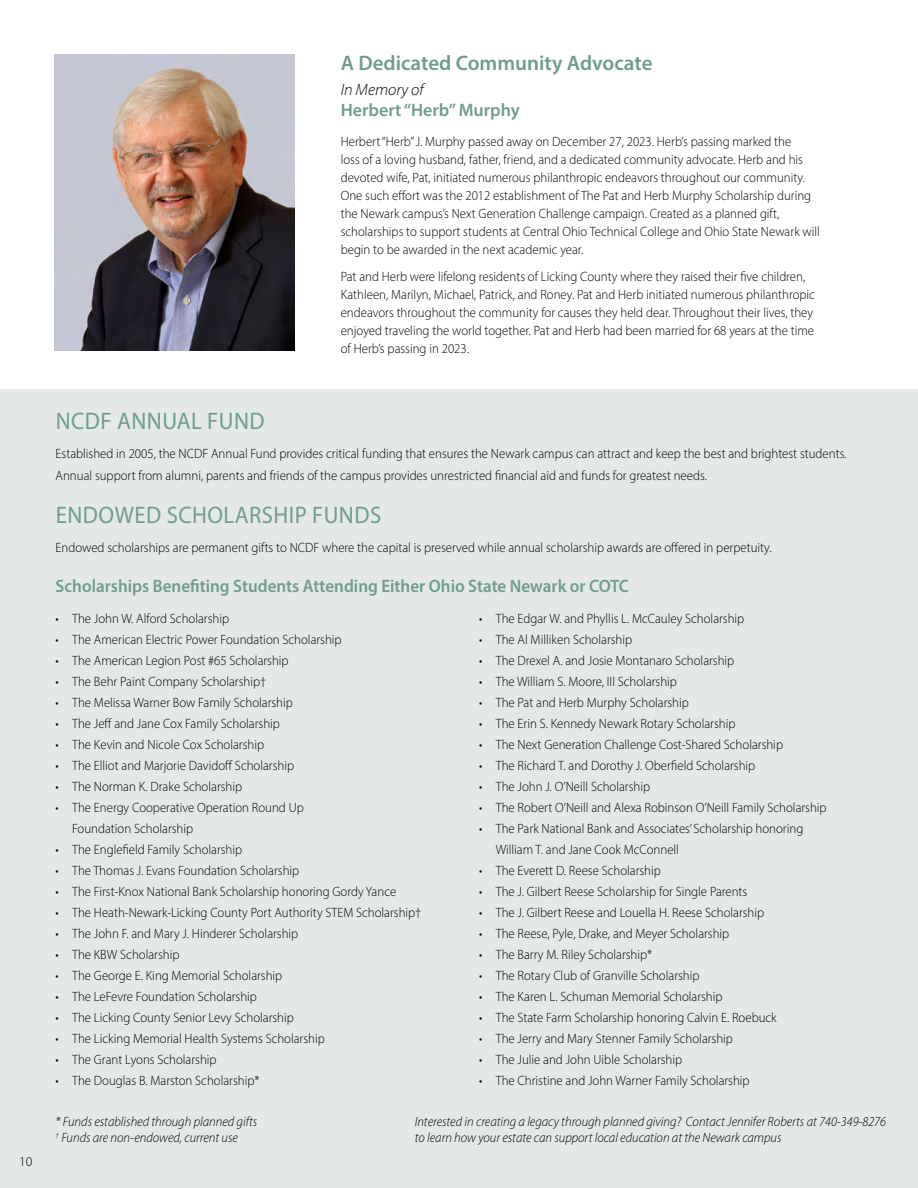
<style>
.page{position:relative;width:918px;height:1188px;background:#fff}
.page>*{position:absolute;margin:0;border:0;box-sizing:border-box;transform-origin:0 0}
.t1{font:24px "Myriad Pro";letter-spacing:.02em;color:#709c8f;scale:.95 1}
.t2{font:600 21px "Myriad Pro";color:#709c8f}
.t3{font:600 18px "Myriad Pro";color:#709c8f;scale:.95 1}
.t4{font:600 18px "Myriad Pro";color:#709c8f}
.t5{font:italic 300 16.5px "Myriad Pro";color:#000}
.t6{font:300 13.5px/18px "Myriad Pro";color:#000;scale:.95 1}
.t7{font:italic 300 13.5px/16.2px "Myriad Pro";color:#000;scale:.95 1}
.t8{font:300 13.5px "Myriad Pro";color:#000}
</style>
<div class="page">
<div style="left:0;top:390px;width:918px;height:798px;background:#e4e9e7"></div>
<img style="left:54px;top:54px;width:240px;height:297px">
<p class="t8" style="left:19px;top:1153px;width:15px">10</p>
<h2 class="t2" style="left:341px;top:49px;width:313px">A Dedicated Community Advocate</h2>
<p class="t5" style="left:341px;top:80px;width:84px">In Memory of</p>
<h3 class="t4" style="left:341px;top:99px;width:181px">Herbert “Herb” Murphy</h3>
<p class="t6" style="left:341px;top:133px;width:506px">Herbert “Herb” J. Murphy passed away on December 27, 2023. Herb’s passing marked the<br>loss of a loving husband, father, friend, and a dedicated community advocate. Herb and his devoted wife, Pat, initiated numerous philanthropic endeavors throughout our community.<br>One such effort was the 2012 establishment of The Pat and Herb Murphy Scholarship during the Newark campus’s Next Generation Challenge campaign. Created as a planned gift, scholarships to support students at Central Ohio Technical College and Ohio State Newark will begin to be awarded in the next academic year.</p>
<p class="t6" style="left:341px;top:267px;width:501px">Pat and Herb were lifelong residents of Licking County where they raised their five children, Kathleen, Marilyn, Michael, Patrick, and Roney. Pat and Herb initiated numerous philanthropic endeavors throughout the community for causes they held dear. Throughout their lives, they enjoyed traveling the world together. Pat and Herb had been married for 68 years at the time of Herb’s passing in 2023.</p>
<h1 class="t1" style="left:56px;top:406px;width:221px">NCDF ANNUAL FUND</h1>
<p class="t6" style="left:56px;top:442px;width:834px;line-height:21.8px">Established in 2005, the NCDF Annual Fund provides critical funding that ensures the Newark campus can attract and keep the best and brightest students.<br>Annual support from alumni, parents and friends of the campus provides unrestricted financial aid and funds for greatest needs.</p>
<h1 class="t1" style="left:56px;top:500px;width:344px">ENDOWED SCHOLARSHIP FUNDS</h1>
<p class="t6" style="left:56px;top:538px;width:755px">Endowed scholarships are permanent gifts to NCDF where the capital is preserved while annual scholarship awards are offered in perpetuity.</p>
<h3 class="t3" style="left:56px;top:574px;width:605px">Scholarships Benefiting Students Attending Either Ohio State Newark or COTC</h3>
<p class="t6" style="left:56px;top:609px;width:184px">• The John W. Alford Scholarship</p>
<p class="t6" style="left:56px;top:630px;width:303px">• The American Electric Power Foundation Scholarship</p>
<p class="t6" style="left:56px;top:651px;width:247px">• The American Legion Post #65 Scholarship</p>
<p class="t6" style="left:56px;top:672px;width:223px">• The Behr Paint Company Scholarship†</p>
<p class="t6" style="left:56px;top:693px;width:251px">• The Melissa Warner Bow Family Scholarship</p>
<p class="t6" style="left:56px;top:714px;width:238px">• The Jeff and Jane Cox Family Scholarship</p>
<p class="t6" style="left:56px;top:735px;width:221px">• The Kevin and Nicole Cox Scholarship</p>
<p class="t6" style="left:56px;top:756px;width:253px">• The Elliot and Marjorie Davidoff Scholarship</p>
<p class="t6" style="left:56px;top:777px;width:198px">• The Norman K. Drake Scholarship</p>
<p class="t6" style="left:72px;top:797px;width:245px;line-height:21px;text-indent:-17px">• The Energy Cooperative Operation Round Up<br>Foundation Scholarship</p>
<p class="t6" style="left:56px;top:840px;width:198px">• The Englefield Family Scholarship</p>
<p class="t6" style="left:56px;top:861px;width:258px">• The Thomas J. Evans Foundation Scholarship</p>
<p class="t6" style="left:56px;top:882px;width:360px">• The First-Knox National Bank Scholarship honoring Gordy Yance</p>
<p class="t6" style="left:56px;top:903px;width:387px">• The Heath-Newark-Licking County Port Authority STEM Scholarship†</p>
<p class="t6" style="left:56px;top:924px;width:257px">• The John F. and Mary J. Hinderer Scholarship</p>
<p class="t6" style="left:56px;top:945px;width:132px">• The KBW Scholarship</p>
<p class="t6" style="left:56px;top:966px;width:240px">• The George E. King Memorial Scholarship</p>
<p class="t6" style="left:56px;top:987px;width:214px">• The LeFevre Foundation Scholarship</p>
<p class="t6" style="left:56px;top:1008px;width:252px">• The Licking County Senior Levy Scholarship</p>
<p class="t6" style="left:56px;top:1029px;width:285px">• The Licking Memorial Health Systems Scholarship</p>
<p class="t6" style="left:56px;top:1050px;width:171px">• The Grant Lyons Scholarship</p>
<p class="t6" style="left:56px;top:1071px;width:216px">• The Douglas B. Marston Scholarship*</p>
<p class="t6" style="left:479px;top:609px;width:281px">• The Edgar W. and Phyllis L. McCauley Scholarship</p>
<p class="t6" style="left:479px;top:630px;width:163px">• The Al Milliken Scholarship</p>
<p class="t6" style="left:479px;top:651px;width:270px">• The Drexel A. and Josie Montanaro Scholarship</p>
<p class="t6" style="left:479px;top:672px;width:210px">• The William S. Moore, III Scholarship</p>
<p class="t6" style="left:479px;top:693px;width:222px">• The Pat and Herb Murphy Scholarship</p>
<p class="t6" style="left:479px;top:714px;width:271px">• The Erin S. Kennedy Newark Rotary Scholarship</p>
<p class="t6" style="left:479px;top:735px;width:321px">• The Next Generation Challenge Cost-Shared Scholarship</p>
<p class="t6" style="left:479px;top:756px;width:292px">• The Richard T. and Dorothy J. Oberfield Scholarship</p>
<p class="t6" style="left:479px;top:777px;width:181px">• The John J. O’Neill Scholarship</p>
<p class="t6" style="left:479px;top:798px;width:367px">• The Robert O’Neill and Alexa Robinson O’Neill Family Scholarship</p>
<p class="t6" style="left:496px;top:818px;width:325px;line-height:21px;text-indent:-17px">• The Park National Bank and Associates’ Scholarship honoring<br>William T. and Jane Cook McConnell</p>
<p class="t6" style="left:479px;top:861px;width:193px">• The Everett D. Reese Scholarship</p>
<p class="t6" style="left:479px;top:882px;width:284px">• The J. Gilbert Reese Scholarship for Single Parents</p>
<p class="t6" style="left:479px;top:903px;width:301px">• The J. Gilbert Reese and Louella H. Reese Scholarship</p>
<p class="t6" style="left:479px;top:924px;width:265px">• The Reese, Pyle, Drake, and Meyer Scholarship</p>
<p class="t6" style="left:479px;top:945px;width:184px">• The Barry M. Riley Scholarship*</p>
<p class="t6" style="left:479px;top:966px;width:233px">• The Rotary Club of Granville Scholarship</p>
<p class="t6" style="left:479px;top:987px;width:258px">• The Karen L. Schuman Memorial Scholarship</p>
<p class="t6" style="left:479px;top:1008px;width:315px">• The State Farm Scholarship honoring Calvin E. Roebuck</p>
<p class="t6" style="left:479px;top:1029px;width:269px">• The Jerry and Mary Stenner Family Scholarship</p>
<p class="t6" style="left:479px;top:1050px;width:215px">• The Julie and John Uible Scholarship</p>
<p class="t6" style="left:479px;top:1071px;width:286px">• The Christine and John Warner Family Scholarship</p>
<p class="t7" style="left:56px;top:1113px;width:214px">* Funds established through planned gifts <sup>†</sup> Funds are non-endowed, current use</p>
<p class="t7" style="left:415px;top:1113px;width:498px">Interested in creating a legacy through planned giving? Contact Jennifer Roberts at 740-349-8276 to learn how your estate can support local education at the Newark campus</p>
</div>
